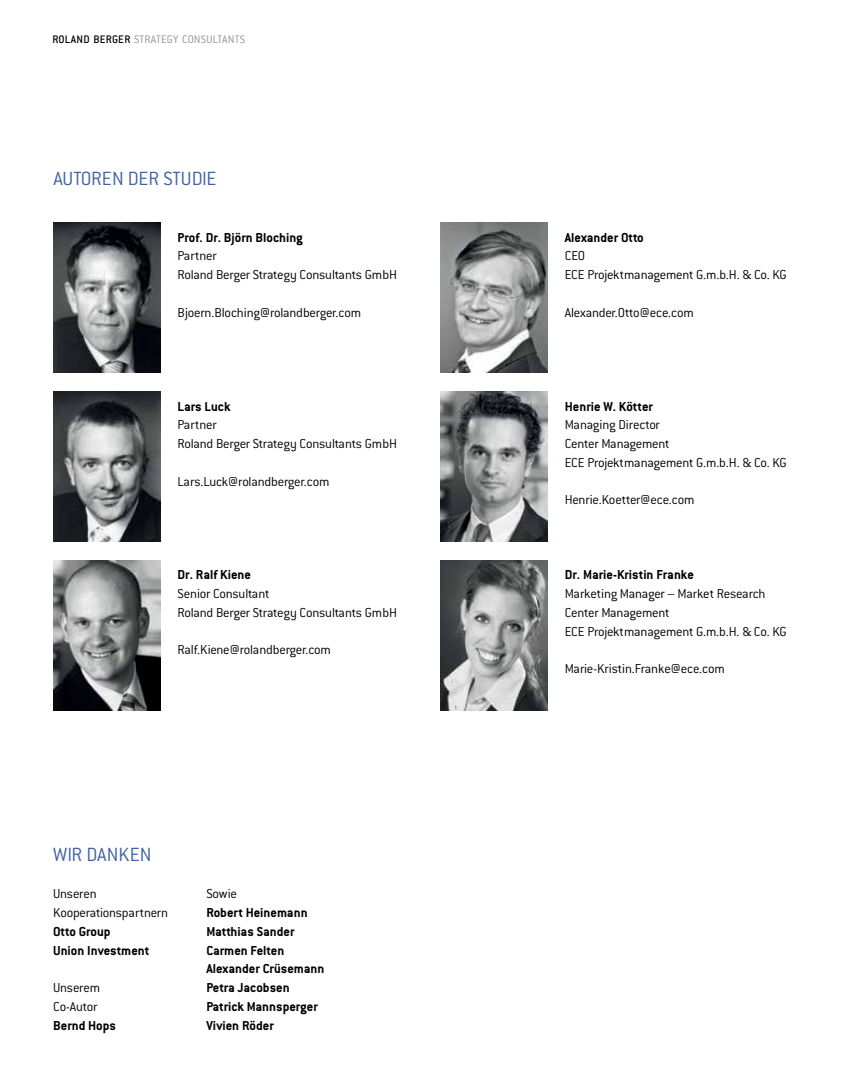
<style>
.page{position:relative;width:851px;height:1085px;background:#fff}
.page>*{position:absolute;margin:0;border:0;box-sizing:border-box;transform-origin:0 0}
.t1{font:300 21px "Conduit ITC";letter-spacing:.005em;color:#4061a2}
.t2{font:300 14.25px/18.8px "Conduit ITC";letter-spacing:-.01em;color:#000}
.t3{font:700 14.25px/18.8px "Conduit ITC";color:#000}
.t4{font:300 12px "Conduit ITC";letter-spacing:.015em;color:#8f9193}
.s1{font-weight:500;color:#000}
</style>
<div class="page">
<img style="left:53px;top:222px;width:107px;height:150px">
<img style="left:53px;top:391px;width:107px;height:150px">
<img style="left:53px;top:560px;width:107px;height:150px">
<img style="left:440px;top:391px;width:107px;height:150px">
<img style="left:440px;top:560px;width:107px;height:150px">
<img style="left:440px;top:222px;width:107px;height:150px">
<p class="t4" style="left:52px;top:33px;width:193px"><span class="s1">ROLAND BERGER</span> Strategy Consultants</p>
<h1 class="t1" style="left:53px;top:167px;width:165px">Autoren der studie</h1>
<p class="t3" style="left:177px;top:227px;width:127px">Prof. Dr. Björn Bloching</p>
<p class="t2" style="left:177px;top:246px;width:221px">Partner<br>Roland Berger Strategy Consultants GmbH</p>
<p class="t2" style="left:177px;top:303px;width:185px">Bjoern.Bloching@rolandberger.com</p>
<p class="t3" style="left:177px;top:396px;width:54px">Lars Luck</p>
<p class="t2" style="left:177px;top:415px;width:221px">Partner<br>Roland Berger Strategy Consultants GmbH</p>
<p class="t2" style="left:177px;top:471px;width:153px">Lars.Luck@rolandberger.com</p>
<p class="t3" style="left:177px;top:565px;width:75px">Dr. Ralf Kiene</p>
<p class="t2" style="left:177px;top:584px;width:221px">Senior Consultant<br>Roland Berger Strategy Consultants GmbH</p>
<p class="t2" style="left:177px;top:640px;width:155px">Ralf.Kiene@rolandberger.com</p>
<h1 class="t1" style="left:53px;top:842px;width:100px">Wir danken</h1>
<p class="t2" style="left:53px;top:884px;width:116px">Unseren<br>Kooperationspartnern</p>
<p class="t3" style="left:53px;top:921px;width:98px">Otto Group<br>Union Investment</p>
<p class="t2" style="left:53px;top:978px;width:48px">Unserem<br>Co-Autor</p>
<p class="t3" style="left:53px;top:1015px;width:64px">Bernd Hops</p>
<p class="t2" style="left:206px;top:884px;width:32px">Sowie</p>
<p class="t3" style="left:206px;top:902px;width:120px">Robert Heinemann<br>Matthias Sander<br>Carmen Felten<br>Alexander Crüsemann<br>Petra Jacobsen<br>Patrick Mannsperger<br>Vivien Röder</p>
<p class="t3" style="left:564px;top:227px;width:81px">Alexander Otto</p>
<p class="t2" style="left:564px;top:246px;width:222px">CEO<br>ECE Projektmanagement G.m.b.H. &amp; Co. KG</p>
<p class="t2" style="left:564px;top:303px;width:130px">Alexander.Otto@ece.com</p>
<p class="t3" style="left:564px;top:396px;width:90px">Henrie W. Kötter</p>
<p class="t2" style="left:564px;top:415px;width:222px">Managing Director<br>Center Management<br>ECE Projektmanagement G.m.b.H. &amp; Co. KG</p>
<p class="t2" style="left:564px;top:490px;width:131px">Henrie.Koetter@ece.com</p>
<p class="t3" style="left:564px;top:565px;width:131px">Dr. Marie-Kristin Franke</p>
<p class="t2" style="left:564px;top:584px;width:222px">Marketing Manager – Market Research<br>Center Management<br>ECE Projektmanagement G.m.b.H. &amp; Co. KG</p>
<p class="t2" style="left:564px;top:659px;width:161px">Marie-Kristin.Franke@ece.com</p>
</div>
